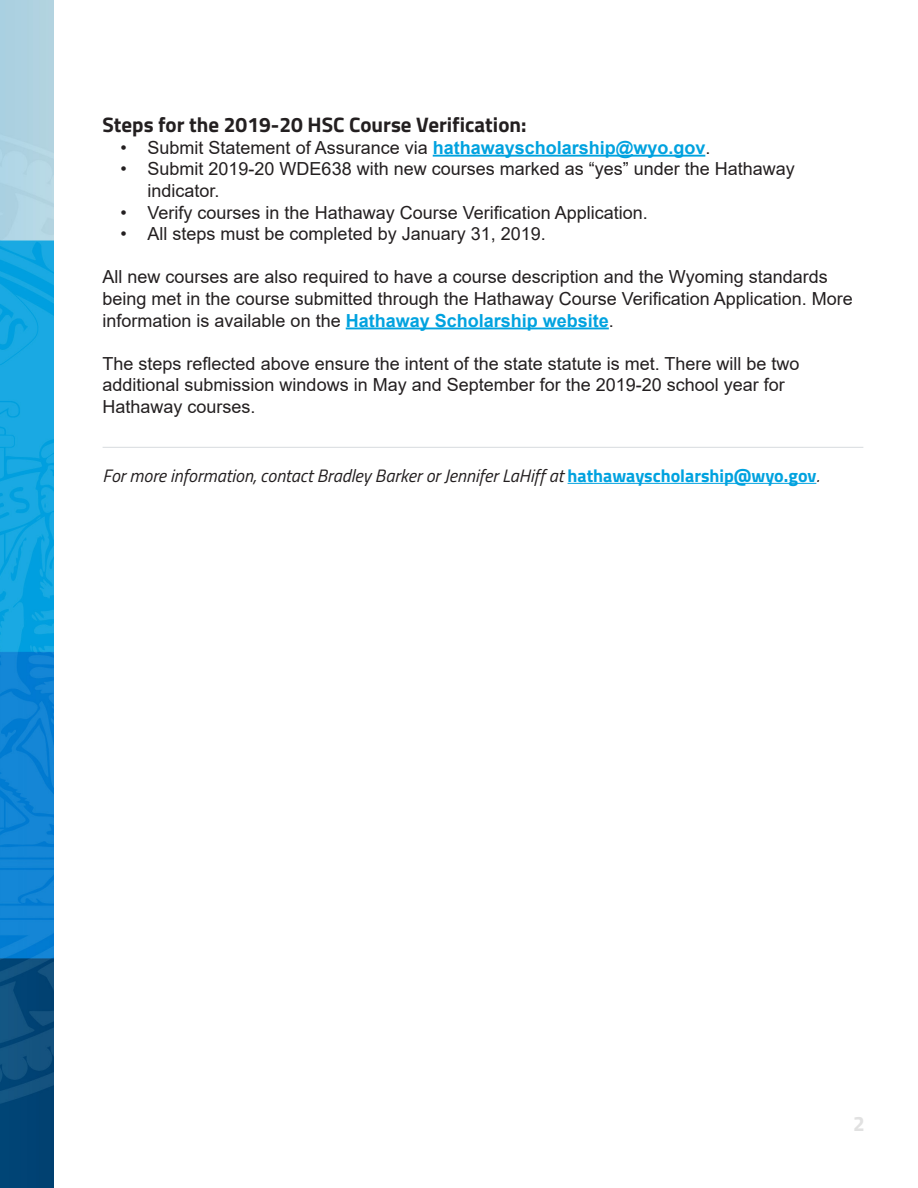
<style>
.page{position:relative;width:918px;height:1188px;background:#fff}
.page>*{position:absolute;margin:0;border:0;box-sizing:border-box;transform-origin:0 0}
.t1{font:700 21px "Titillium Web";color:#231f20}
.t2{font:700 21px "Titillium Web";color:#e1e1e1}
.t3{font:18px/21.6px "Arial";color:#231f20}
.Contact_Info{font:italic 18px "Titillium Web";color:#231f20}
.s1{font-weight:700;color:#00a2df}
.s2{font-weight:700;font-style:normal;color:#00a2df}
</style>
<div class="page">
<hr style="left:433px;top:155px;width:272px;height:2px;background:#00a2df">
<hr style="left:346px;top:328px;width:263px;height:1px;background:#00a2df">
<hr style="left:103px;top:447px;width:760px;height:1px;background:#dbdfe2">
<hr style="left:568px;top:483px;width:248px;height:1px;background:#00a2df">
<img style="left:0;top:0;width:54px;height:1188px">
<p class="t1" style="left:103px;top:109px;width:425px">Steps for the 2019-20 HSC Course Verification:</p>
<p class="t3" style="left:121px;top:137px;width:591px">• Submit Statement of Assurance via <span class="s1">hathawayscholarship@wyo.gov</span>.</p>
<p class="t3" style="left:148px;top:158px;width:649px;text-indent:-27px">• Submit 2019-20 WDE638 with new courses marked as “yes” under the Hathaway indicator.</p>
<p class="t3" style="left:121px;top:201px;width:529px">• Verify courses in the Hathaway Course Verification Application.</p>
<p class="t3" style="left:121px;top:223px;width:427px">• All steps must be completed by January 31, 2019.</p>
<p class="t3" style="left:103px;top:266px;width:752px">All new courses are also required to have a course description and the Wyoming standards being met in the course submitted through the Hathaway Course Verification Application. More information is available on the <span class="s1">Hathaway Scholarship website</span>.</p>
<p class="t3" style="left:103px;top:353px;width:699px">The steps reflected above ensure the intent of the state statute is met. There will be two additional submission windows in May and September for the 2019-20 school year for<br>Hathaway courses.</p>
<p class="Contact_Info" style="left:103px;top:462px;width:718px">For more information, contact Bradley Barker or Jennifer LaHiff at <span class="s2">hathawayscholarship@wyo.gov</span>.</p>
<p class="t2" style="left:853px;top:1107px;width:13px">2</p>
</div>
